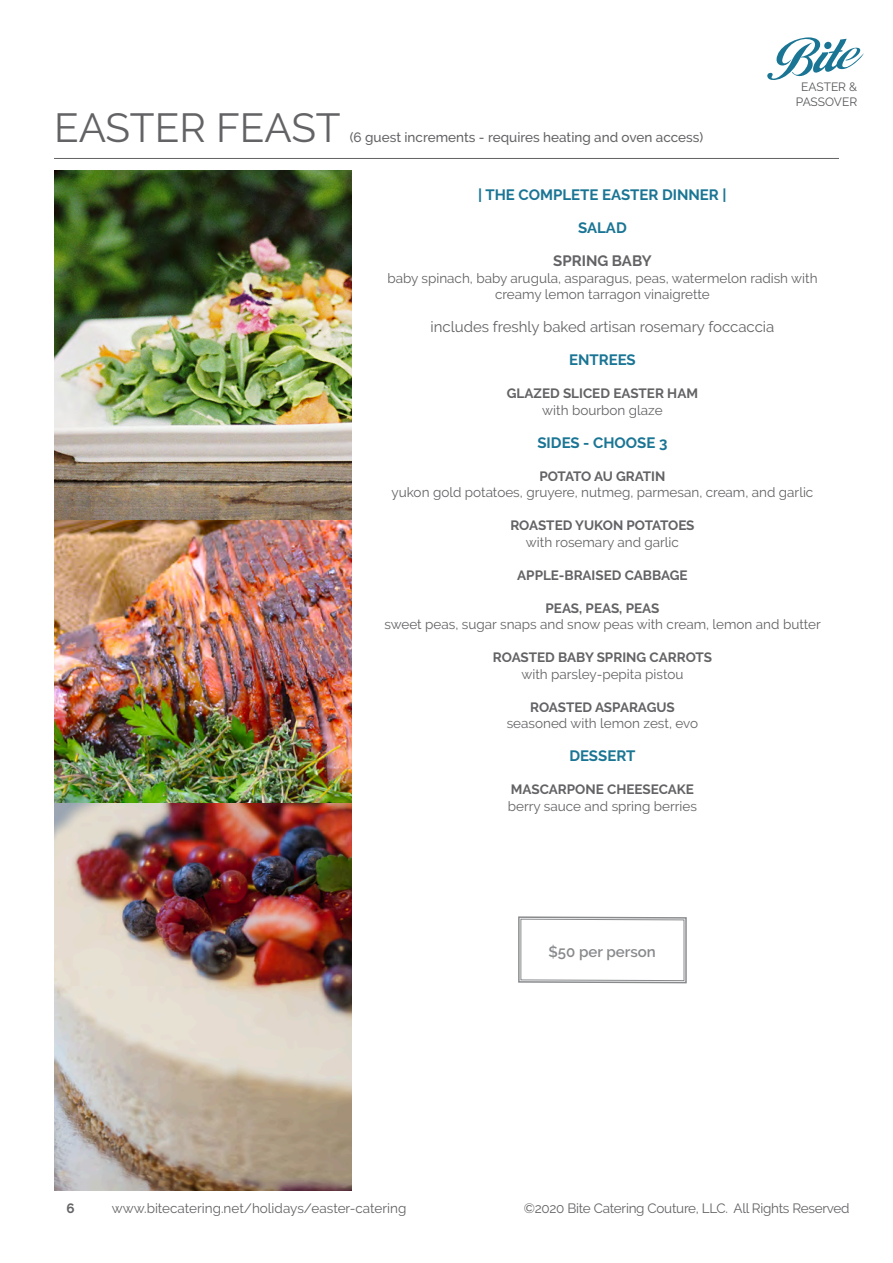
<style>
.page{position:relative;width:893px;height:1263px;background:#fff}
.page>*{position:absolute;margin:0;border:0;box-sizing:border-box;transform-origin:0 0}
.t1{font:40.5px "Raleway";color:#636366}
.t2{font:700 15px "Raleway";color:#1a7594}
.t3{font:15px "Raleway";color:#636366}
.t4{font:600 15px "Raleway";color:#76787b}
.t5{font:700 15px "Raleway";color:#636366}
.t6{font:13.5px/16.5px "Raleway";color:#636366;text-align:center}
.t7{font:700 13.5px "Raleway";color:#636366}
.t8{font:500 13.5px "Raleway";color:#636366}
.t9{font:13.5px "Raleway";letter-spacing:-.02em;color:#636366}
.t10{font:700 13.5px "Raleway";letter-spacing:-.03em;color:#636366}
.t11{font:12px/14.4px "Raleway";color:#57585a;text-align:center}
</style>
<div class="page">
<svg style="left:767px;top:37px;width:97px;height:43px"></svg>
<div style="left:824px;top:42px;width:8px;height:7px;background:#1a7594;border-radius:50%"></div>
<hr style="left:54px;top:158px;width:785px;height:1px;background:#636366">
<img style="left:54px;top:170px;width:297px;height:350px">
<img style="left:54px;top:520px;width:297px;height:283px">
<svg style="left:518px;top:916px;width:169px;height:68px"></svg>
<img style="left:54px;top:803px;width:297px;height:388px">
<h1 class="t1" style="left:54px;top:104px;width:288px">EASTER FEAST</h1>
<p class="t8" style="left:350px;top:129px;width:355px">(6 guest increments - requires heating and oven access)</p>
<p class="t11" style="left:796px;top:80px;width:63px">EASTER &amp;<br>PASSOVER</p>
<p class="t2" style="left:478px;top:187px;width:250px">| THE COMPLETE EASTER DINNER |</p>
<p class="t2" style="left:578px;top:220px;width:50px">SALAD</p>
<p class="t5" style="left:553px;top:253px;width:100px">SPRING BABY</p>
<p class="t6" style="left:387px;top:270px;width:432px">baby spinach, baby arugula, asparagus, peas, watermelon radish with creamy lemon tarragon vinaigrette</p>
<p class="t3" style="left:430px;top:318px;width:345px">includes freshly baked artisan rosemary foccaccia</p>
<p class="t2" style="left:569px;top:352px;width:68px">ENTREES</p>
<p class="t7" style="left:507px;top:386px;width:193px">GLAZED SLICED EASTER HAM</p>
<p class="t6" style="left:542px;top:402px;width:122px">with bourbon glaze</p>
<p class="t2" style="left:537px;top:434px;width:132px">SIDES - CHOOSE 3</p>
<p class="t10" style="left:539px;top:468px;width:127px">POTATO AU GRATIN</p>
<p class="t6" style="left:391px;top:484px;width:423px">yukon gold potatoes, gruyere, nutmeg, parmesan, cream, and garlic</p>
<p class="t7" style="left:510px;top:518px;width:186px">ROASTED YUKON POTATOES</p>
<p class="t6" style="left:526px;top:534px;width:155px">with rosemary and garlic</p>
<p class="t7" style="left:517px;top:567px;width:172px">APPLE-BRAISED CABBAGE</p>
<p class="t7" style="left:545px;top:600px;width:115px">PEAS, PEAS, PEAS</p>
<p class="t6" style="left:384px;top:616px;width:438px">sweet peas, sugar snaps and snow peas with cream, lemon and butter</p>
<p class="t7" style="left:493px;top:650px;width:221px">ROASTED BABY SPRING CARROTS</p>
<p class="t6" style="left:521px;top:666px;width:164px">with parsley-pepita pistou</p>
<p class="t7" style="left:530px;top:699px;width:146px">ROASTED ASPARAGUS</p>
<p class="t6" style="left:507px;top:715px;width:193px">seasoned with lemon zest, evo</p>
<p class="t2" style="left:569px;top:748px;width:68px">DESSERT</p>
<p class="t7" style="left:511px;top:782px;width:185px">MASCARPONE CHEESECAKE</p>
<p class="t6" style="left:508px;top:798px;width:191px">berry sauce and spring berries</p>
<p class="t4" style="left:548px;top:943px;width:109px">$50 per person</p>
<p class="t7" style="left:67px;top:1200px;width:10px">6</p>
<p class="t6" style="left:112px;top:1199px;width:296px">www.bitecatering.net/holidays/easter-catering</p>
<p class="t9" style="left:524px;top:1200px;width:327px">©2020 Bite Catering Couture, LLC. All Rights Reserved</p>
</div>
